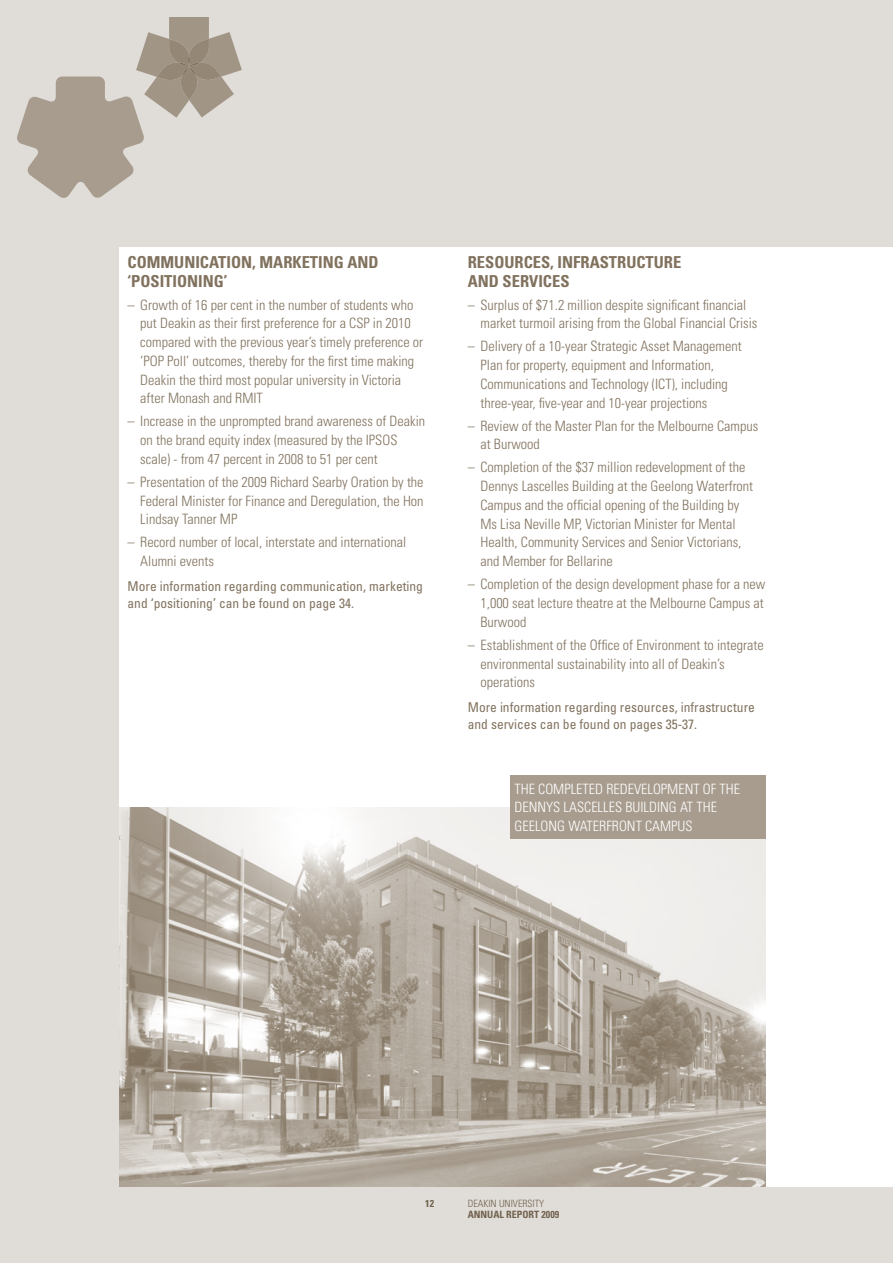
<style>
.page{position:relative;width:893px;height:1263px;background:#e0dcd7}
.page>*{position:absolute;margin:0;border:0;box-sizing:border-box;transform-origin:0 0}
.t1{font:700 condensed 16.5px/18.8px "Univers";color:#81725e}
.t2{font:300 condensed 14.25px/18.8px "Univers";color:#81725e}
.t3{font:300 condensed 14.25px/18.8px "Univers";color:#fff}
.t4{font:condensed 13.5px/16.5px "Univers";color:#81725e}
.t5{font:700 condensed 10.05px "Univers";color:#81725e}
.t6{font:300 condensed 10.05px "Univers";color:#81725e}
</style>
<div class="page">
<div style="left:119px;top:247px;width:774px;height:939px;background:#fff"></div>
<img style="left:119px;top:808px;width:646px;height:378px">
<div style="left:510px;top:775px;width:255px;height:64px;background:#a79c8e"></div>
<svg style="left:17px;top:17px;width:225px;height:181px"></svg>
<p class="t1" style="left:128px;top:252px;width:253px">COMMUNICATION, MARKETING AND ‘POSITIONING’</p>
<p class="t2" style="left:140px;top:295px;width:284px;text-indent:-13px">– Growth of 16 per cent in the number of students who put Deakin as their first preference for a CSP in 2010 compared with the previous year’s timely preference or ‘POP Poll’ outcomes, thereby for the first time making Deakin the third most popular university in Victoria after Monash and RMIT</p>
<p class="t2" style="left:140px;top:412px;width:286px;text-indent:-13px">– Increase in the unprompted brand awareness of Deakin on the brand equity index (measured by the IPSOS scale) - from 47 percent in 2008 to 51 per cent</p>
<p class="t2" style="left:140px;top:472px;width:285px;text-align:justify;text-indent:-13px">– Presentation of the 2009 Richard Searby Oration by the Federal Minister for Finance and Deregulation, the Hon Lindsay Tanner MP</p>
<p class="t2" style="left:140px;top:533px;width:267px;text-indent:-13px">– Record number of local, interstate and international<br>Alumni events</p>
<p class="t4" style="left:128px;top:578px;width:297px">More information regarding communication, marketing and ‘positioning’ can be found on page 34.</p>
<p class="t1" style="left:468px;top:252px;width:215px">RESOURCES, INFRASTRUCTURE<br>AND SERVICES</p>
<p class="t2" style="left:480px;top:295px;width:278px;text-indent:-13px">– Surplus of $71.2 million despite significant financial market turmoil arising from the Global Financial Crisis</p>
<p class="t2" style="left:480px;top:337px;width:263px;text-indent:-13px">– Delivery of a 10-year Strategic Asset Management Plan for property, equipment and Information, Communications and Technology (ICT), including three-year, five-year and 10-year projections</p>
<p class="t2" style="left:480px;top:416px;width:279px;text-indent:-13px">– Review of the Master Plan for the Melbourne Campus at Burwood</p>
<p class="t2" style="left:480px;top:458px;width:274px;text-indent:-13px">– Completion of the $37 million redevelopment of the Dennys Lascelles Building at the Geelong Waterfront Campus and the official opening of the Building by Ms Lisa Neville MP, Victorian Minister for Mental Health, Community Services and Senior Victorians, and Member for Bellarine</p>
<p class="t2" style="left:480px;top:575px;width:286px;text-align:justify;text-indent:-13px">– Completion of the design development phase for a new 1,000 seat lecture theatre at the Melbourne Campus at Burwood</p>
<p class="t2" style="left:480px;top:635px;width:285px;text-indent:-13px">– Establishment of the Office of Environment to integrate environmental sustainability into all of Deakin’s operations</p>
<p class="t4" style="left:468px;top:699px;width:289px">More information regarding resources, infrastructure and services can be found on pages 35-37.</p>
<p class="t3" style="left:514px;top:779px;width:227px">THE COMPLETED REDEVELOPMENT OF THE<br>DENNYS LAScELLES BUILDING AT THE<br>GEELONG WATERFRONT CAMPUS</p>
<p class="t5" style="left:425px;top:1197px;width:10px">12</p>
<p class="t6" style="left:468px;top:1198px;width:78px">DEAKIN UNIVERSITY</p>
<p class="t5" style="left:468px;top:1208px;width:93px">ANNUAL REPORT 2009</p>
</div>
